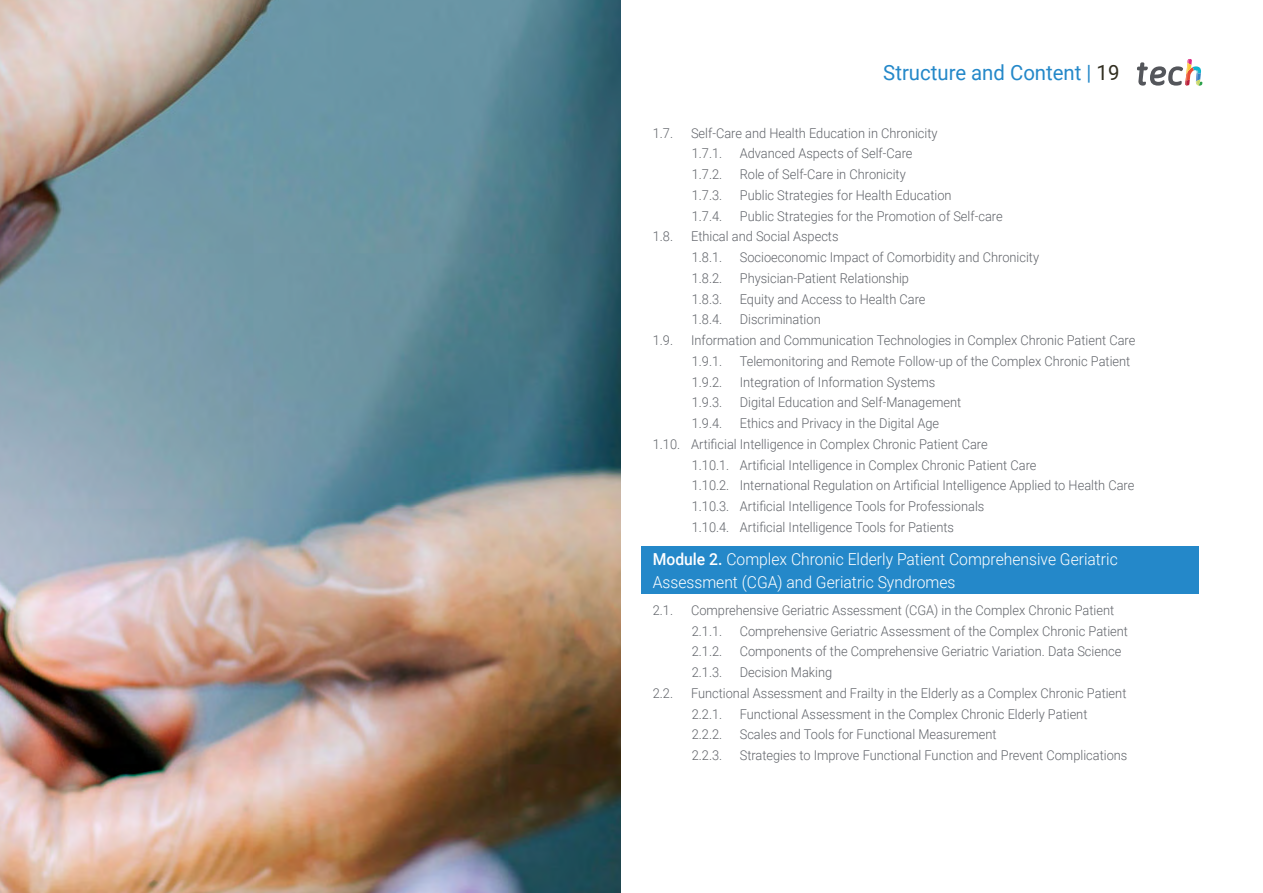
<style>
.page{position:relative;width:1263px;height:893px;background:#fff}
.page>*{position:absolute;margin:0;border:0;box-sizing:border-box;transform-origin:0 0}
.t1{font:21px "Roboto";color:#2488c9}
.t2{font:300 16.5px/22.5px "Roboto";color:#fff;scale:.95 1}
.t3{font:300 13.5px/20.7px "Roboto";color:#61646a;scale:.95 1}
.s1{color:#312e20}
.s2{font-weight:500}
</style>
<div class="page">
<img style="left:0;top:0;width:621px;height:893px">
<div style="left:642px;top:546px;width:557px;height:48px;background:#2488c9"></div>
<svg style="left:1137px;top:59px;width:65px;height:27px"></svg>
<h1 class="t1" style="left:883px;top:57px;width:238px">Structure and Content | <span class="s1">19</span></h1>
<p class="t3" style="left:653px;top:122px;width:23px">1.7.</p>
<p class="t3" style="left:691px;top:122px;width:261px">Self-Care and Health Education in Chronicity<br>1.7.1.</p>
<p class="t3" style="left:740px;top:143px;width:183px">Advanced Aspects of Self-Care</p>
<p class="t3" style="left:692px;top:164px;width:34px">1.7.2.</p>
<p class="t3" style="left:740px;top:164px;width:176px">Role of Self-Care in Chronicity</p>
<p class="t3" style="left:692px;top:184px;width:34px">1.7.3.</p>
<p class="t3" style="left:740px;top:184px;width:224px">Public Strategies for Health Education</p>
<p class="t3" style="left:692px;top:205px;width:34px">1.7.4.</p>
<p class="t3" style="left:740px;top:205px;width:278px">Public Strategies for the Promotion of Self-care</p>
<p class="t3" style="left:653px;top:226px;width:23px">1.8.</p>
<p class="t3" style="left:691px;top:226px;width:157px">Ethical and Social Aspects<br>1.8.1.</p>
<p class="t3" style="left:740px;top:247px;width:317px">Socioeconomic Impact of Comorbidity and Chronicity</p>
<p class="t3" style="left:692px;top:267px;width:34px">1.8.2.</p>
<p class="t3" style="left:740px;top:267px;width:180px">Physician-Patient Relationship</p>
<p class="t3" style="left:692px;top:288px;width:34px">1.8.3.</p>
<p class="t3" style="left:740px;top:288px;width:197px">Equity and Access to Health Care</p>
<p class="t3" style="left:692px;top:309px;width:34px">1.8.4.</p>
<p class="t3" style="left:740px;top:309px;width:87px">Discrimination</p>
<p class="t3" style="left:653px;top:330px;width:23px">1.9.</p>
<p class="t3" style="left:691px;top:330px;width:469px">Information and Communication Technologies in Complex Chronic Patient Care<br>1.9.1.</p>
<p class="t3" style="left:740px;top:350px;width:413px">Telemonitoring and Remote Follow-up of the Complex Chronic Patient</p>
<p class="t3" style="left:692px;top:371px;width:34px">1.9.2.</p>
<p class="t3" style="left:740px;top:371px;width:207px">Integration of Information Systems</p>
<p class="t3" style="left:692px;top:392px;width:34px">1.9.3.</p>
<p class="t3" style="left:740px;top:392px;width:235px">Digital Education and Self-Management</p>
<p class="t3" style="left:692px;top:413px;width:34px">1.9.4.</p>
<p class="t3" style="left:740px;top:413px;width:211px">Ethics and Privacy in the Digital Age</p>
<p class="t3" style="left:653px;top:433px;width:354px">1.10. Artificial Intelligence in Complex Chronic Patient Care</p>
<p class="t3" style="left:692px;top:454px;width:364px">1.10.1. Artificial Intelligence in Complex Chronic Patient Care</p>
<p class="t3" style="left:692px;top:475px;width:467px">1.10.2. International Regulation on Artificial Intelligence Applied to Health Care</p>
<p class="t3" style="left:692px;top:496px;width:310px">1.10.3. Artificial Intelligence Tools for Professionals</p>
<p class="t3" style="left:692px;top:516px;width:278px">1.10.4. Artificial Intelligence Tools for Patients</p>
<p class="t2" style="left:653px;top:547px;width:491px"><span class="s2">Module 2.</span> Complex Chronic Elderly Patient Comprehensive Geriatric<br>Assessment (CGA) and Geriatric Syndromes</p>
<p class="t3" style="left:653px;top:599px;width:23px">2.1.</p>
<p class="t3" style="left:691px;top:599px;width:447px">Comprehensive Geriatric Assessment (CGA) in the Complex Chronic Patient<br>2.1.1.</p>
<p class="t3" style="left:740px;top:620px;width:410px">Comprehensive Geriatric Assessment of the Complex Chronic Patient</p>
<p class="t3" style="left:692px;top:641px;width:34px">2.1.2.</p>
<p class="t3" style="left:740px;top:641px;width:403px">Components of the Comprehensive Geriatric Variation. Data Science</p>
<p class="t3" style="left:692px;top:661px;width:34px">2.1.3.</p>
<p class="t3" style="left:740px;top:661px;width:99px">Decision Making</p>
<p class="t3" style="left:653px;top:682px;width:23px">2.2.</p>
<p class="t3" style="left:691px;top:682px;width:460px">Functional Assessment and Frailty in the Elderly as a Complex Chronic Patient<br>2.2.1.</p>
<p class="t3" style="left:740px;top:703px;width:367px">Functional Assessment in the Complex Chronic Elderly Patient</p>
<p class="t3" style="left:692px;top:724px;width:34px">2.2.2.</p>
<p class="t3" style="left:740px;top:724px;width:272px">Scales and Tools for Functional Measurement</p>
<p class="t3" style="left:692px;top:744px;width:34px">2.2.3.</p>
<p class="t3" style="left:740px;top:744px;width:409px">Strategies to Improve Functional Function and Prevent Complications</p>
</div>
